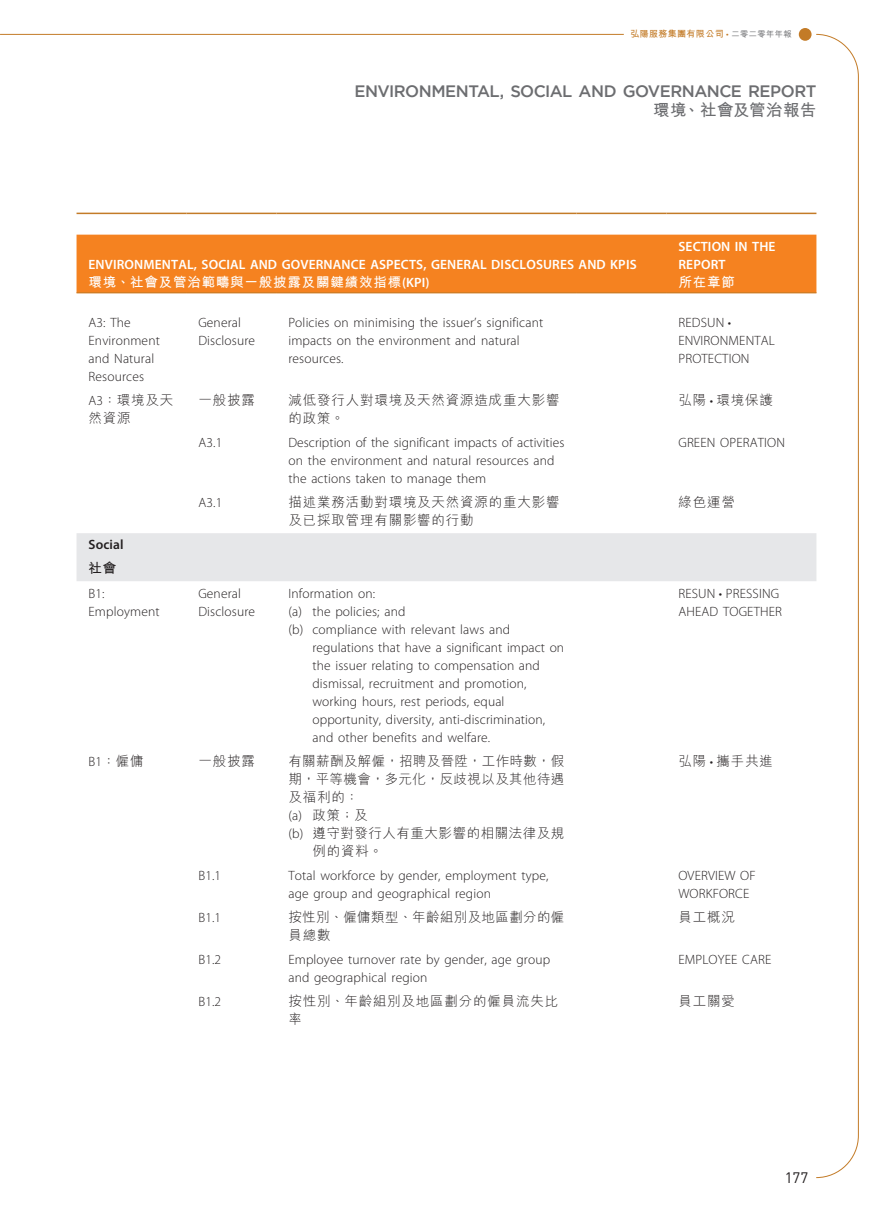
<style>
.page{position:relative;width:893px;height:1212px;background:#fff}
.page>*{position:absolute;margin:0;border:0;box-sizing:border-box;transform-origin:0 0}
.t1{font:500 16.5px "Gotham";letter-spacing:-.035em;color:#6c6d70}
.t2{font:700 16.5px "M Hei HK";letter-spacing:.02em;color:#6c6d70}
.t3{font:15px "DIN Pro";color:#231f20}
._01_Body_Text{font:300 13.5px/18px "Myriad Pro";letter-spacing:.01em;color:#231f20}
._01_Body_Text-2{font:300 13.5px/18px "M Hei HK";letter-spacing:.06em;color:#231f20}
._15_Table_Stub{font:600 13.5px "Myriad Pro";letter-spacing:.01em;color:#fff}
._15_Table_Stub-2{font:300 13.5px/18px "Myriad Pro";letter-spacing:.01em;color:#231f20}
._15_Table_Stub-3{font:700 13.5px "M Hei HK";letter-spacing:.06em;color:#fff}
._01_Body_Text-3{font:300 13.5px/18px "M Hei HK";letter-spacing:.04em;color:#231f20}
._01_Body_Text-4{font:300 13.5px/18px "M Hei HK";letter-spacing:.025em;color:#231f20}
._01_Body_Text-5{font:600 13.5px/18px "Myriad Pro";letter-spacing:.01em;color:#fff}
._15_Table_Stub-4{font:300 13.5px/18px "M Hei HK";letter-spacing:.06em;color:#231f20}
._15_Table_Stub-5{font:600 13.5px "Myriad Pro";letter-spacing:.01em;color:#231f20}
._01_Body_Text-6{font:700 13.5px "M Hei HK";color:#fff}
._15_Table_Stub-6{font:700 13.5px "M Hei HK";color:#231f20}
.t4{font:700 9px "M Hei HK";letter-spacing:.04em;color:#c37b27}
.s1{font-family:"Myriad Pro";font-weight:400}
.s2{font-weight:500;font-size:8.25px;color:#6c6d70}
.s3{font-family:"Myriad Pro";font-weight:600}
.s4{font-family:"Myriad Pro"}
</style>
<div class="page">
<svg style="left:815px;top:34px;width:44px;height:1144px"></svg>
<div style="left:799px;top:28px;width:12px;height:13px;background:#c37b27;border-radius:50%"></div>
<hr style="left:0;top:34px;width:624px;height:1px;background:#c37b27">
<div style="left:77px;top:235px;width:739px;height:57px;background:#f58220"></div>
<div style="left:77px;top:533px;width:739px;height:48px;background:#e6e7e9"></div>
<hr style="left:77px;top:213px;width:109px;height:1px;background:#c37b27">
<hr style="left:186px;top:213px;width:90px;height:1px;background:#c37b27">
<hr style="left:276px;top:213px;width:300px;height:1px;background:#c37b27">
<hr style="left:576px;top:213px;width:90px;height:1px;background:#c37b27">
<hr style="left:666px;top:213px;width:150px;height:1px;background:#c37b27">
<hr style="left:77px;top:292px;width:109px;height:1px;background:#c37b27">
<hr style="left:186px;top:292px;width:90px;height:1px;background:#c37b27">
<hr style="left:276px;top:292px;width:300px;height:1px;background:#c37b27">
<hr style="left:576px;top:292px;width:90px;height:1px;background:#c37b27">
<hr style="left:666px;top:292px;width:150px;height:1px;background:#c37b27">
<p class="t4" style="left:630px;top:28px;width:163px">弘陽服務集團有限公司 <span class="s1">•</span> <span class="s2">二零二零年年報</span></p>
<p class="t1" style="left:354px;top:82px;width:464px">ENVIRONMENTAL, SOCIAL AND GOVERNANCE REPORT</p>
<p class="t2" style="left:653px;top:98px;width:165px">環境、社會及管治報告</p>
<p class="_15_Table_Stub" style="left:89px;top:257px;width:550px">ENVIRONMENTAL, SOCIAL AND GOVERNANCE ASPECTS, GENERAL DISCLOSURES AND KPIS</p>
<p class="_01_Body_Text-5" style="left:678px;top:238px;width:99px">SECTION IN THE<br>REPORT</p>
<p class="_15_Table_Stub-3" style="left:89px;top:272px;width:343px">環境、社會及管治範疇與一般披露及關鍵績效指標<span class="s3">(KPI)</span></p>
<p class="_01_Body_Text-6" style="left:678px;top:272px;width:58px">所在章節</p>
<p class="_15_Table_Stub-2" style="left:89px;top:314px;width:73px">A3: The<br>Environment and Natural<br>Resources</p>
<p class="_01_Body_Text" style="left:198px;top:314px;width:58px">General<br>Disclosure</p>
<p class="_01_Body_Text" style="left:288px;top:314px;width:256px">Policies on minimising the issuer’s significant impacts on the environment and natural resources.</p>
<p class="_01_Body_Text" style="left:678px;top:314px;width:98px">REDSUN •<br>ENVIRONMENTAL<br>PROTECTION</p>
<p class="_15_Table_Stub-4" style="left:89px;top:391px;width:86px"><span class="s4">A3</span>：環境及天然資源</p>
<p class="_01_Body_Text-2" style="left:198px;top:391px;width:58px">一般披露</p>
<p class="_01_Body_Text-2" style="left:288px;top:391px;width:273px">減低發行人對環境及天然資源造成重大影響的政策。</p>
<p class="_01_Body_Text-2" style="left:678px;top:391px;width:96px">弘陽 <span class="s4">•</span> 環境保護</p>
<p class="_01_Body_Text" style="left:198px;top:434px;width:25px">A3.1</p>
<p class="_01_Body_Text" style="left:288px;top:434px;width:277px">Description of the significant impacts of activities on the environment and natural resources and the actions taken to manage them</p>
<p class="_01_Body_Text" style="left:678px;top:434px;width:108px">GREEN OPERATION</p>
<p class="_01_Body_Text" style="left:198px;top:494px;width:25px">A3.1</p>
<p class="_01_Body_Text-2" style="left:288px;top:493px;width:273px">描述業務活動對環境及天然資源的重大影響及已採取管理有關影響的行動</p>
<p class="_01_Body_Text-2" style="left:678px;top:493px;width:58px">綠色運營</p>
<p class="_15_Table_Stub-5" style="left:89px;top:537px;width:37px">Social</p>
<p class="_15_Table_Stub-6" style="left:89px;top:559px;width:29px">社會</p>
<p class="_15_Table_Stub-2" style="left:89px;top:584px;width:73px">B1:<br>Employment</p>
<p class="_01_Body_Text" style="left:198px;top:584px;width:58px">General<br>Disclosure</p>
<p class="_01_Body_Text" style="left:288px;top:584px;width:88px">Information on:</p>
<p class="_01_Body_Text" style="left:678px;top:584px;width:105px">RESUN • PRESSING<br>AHEAD TOGETHER</p>
<p class="_01_Body_Text" style="left:288px;top:602px;width:118px">(a) the policies; and</p>
<p class="_01_Body_Text" style="left:312px;top:620px;width:253px;text-indent:-24px">(b) compliance with relevant laws and regulations that have a significant impact on the issuer relating to compensation and dismissal, recruitment and promotion, working hours, rest periods, equal opportunity, diversity, anti-discrimination, and other benefits and welfare.</p>
<p class="_15_Table_Stub-4" style="left:89px;top:751px;width:57px"><span class="s4">B1</span>：僱傭</p>
<p class="_01_Body_Text-2" style="left:198px;top:751px;width:58px">一般披露</p>
<p class="_01_Body_Text-2" style="left:288px;top:751px;width:277px;text-align:justify">有關薪酬及解僱，招聘及晉陞，工作時數，假期，平等機會，多元化，反歧視以及其他待遇及福利的：</p>
<p class="_01_Body_Text-2" style="left:288px;top:805px;width:81px"><span class="s4">(a)</span> 政策；及</p>
<p class="_01_Body_Text-3" style="left:312px;top:823px;width:253px;text-indent:-24px"><span class="s4">(b)</span> 遵守對發行人有重大影響的相關法律及規例的資料。</p>
<p class="_01_Body_Text-2" style="left:678px;top:751px;width:96px">弘陽 <span class="s4">•</span> 攜手共進</p>
<p class="_01_Body_Text" style="left:198px;top:866px;width:24px">B1.1</p>
<p class="_01_Body_Text" style="left:288px;top:866px;width:262px">Total workforce by gender, employment type, age group and geographical region</p>
<p class="_01_Body_Text" style="left:678px;top:866px;width:79px">OVERVIEW OF<br>WORKFORCE</p>
<p class="_01_Body_Text" style="left:198px;top:908px;width:24px">B1.1</p>
<p class="_01_Body_Text-4" style="left:288px;top:907px;width:278px">按性別、僱傭類型、年齡組別及地區劃分的僱員總數</p>
<p class="_01_Body_Text-2" style="left:678px;top:907px;width:58px">員工概況</p>
<p class="_01_Body_Text" style="left:198px;top:950px;width:24px">B1.2</p>
<p class="_01_Body_Text" style="left:288px;top:950px;width:263px">Employee turnover rate by gender, age group and geographical region</p>
<p class="_01_Body_Text" style="left:678px;top:950px;width:94px">EMPLOYEE CARE</p>
<p class="_01_Body_Text" style="left:198px;top:992px;width:24px">B1.2</p>
<p class="_01_Body_Text-2" style="left:288px;top:991px;width:271px">按性別、年齡組別及地區劃分的僱員流失比率</p>
<p class="_01_Body_Text-2" style="left:678px;top:991px;width:58px">員工關愛</p>
<p class="t3" style="left:785px;top:1167px;width:25px">177</p>
</div>
